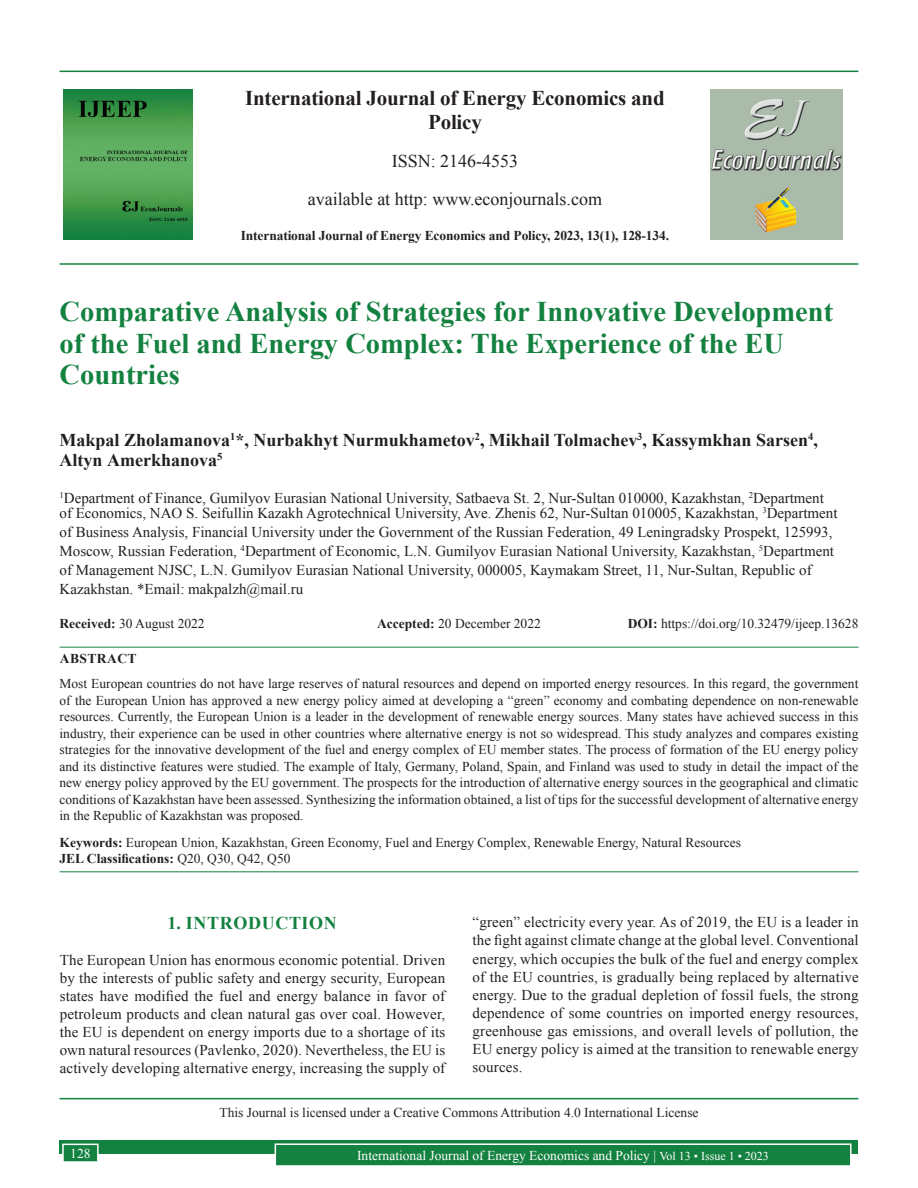
<style>
.page{position:relative;width:918px;height:1188px;background:#fff}
.page>*{position:absolute;margin:0;border:0;box-sizing:border-box;transform-origin:0 0}
.AFF{font:700 28.5px/31.5px "Times New Roman";color:#13813f}
.JN{font:700 21px/24px "Times New Roman";letter-spacing:-.01em;color:#231f20;text-align:center}
.AFF-2{font:700 18px/19.8px "Times New Roman";color:#231f20}
.ISSN{font:18px "Times New Roman";color:#231f20}
.t1{font:700 18px "Times New Roman";letter-spacing:.035em;color:#13813f}
.TX{font:15px/18.1px "Times New Roman";letter-spacing:.01em;color:#231f20;text-align:justify}
.AFF-3{font:15px/19px "Times New Roman";color:#231f20}
.ABS{font:13.5px/16.5px "Times New Roman";color:#231f20;text-align:justify}
.KWD{font:13.5px/16.2px "Times New Roman";color:#231f20}
.HIS{font:13.5px "Times New Roman";color:#231f20}
.CCA{font:13.5px "Times New Roman";color:#231f20}
.Folio{font:13.5px "Times New Roman";color:#fff}
.JD{font:700 13.5px "Times New Roman";letter-spacing:-.01em;color:#231f20}
.ABSH{font:700 13.5px "Times New Roman";letter-spacing:.035em;color:#231f20}
.s1{font-weight:700}
.s2{font-size:12px}
</style>
<div class="page">
<div style="left:60px;top:1140px;width:798px;height:13px;background:#13813f"></div>
<div style="left:275px;top:1144px;width:576px;height:22px;background:#13813f"></div>
<div style="left:275px;top:1143px;width:577px;height:24px;border:2px solid #fff"></div>
<div style="left:63px;top:1144px;width:35px;height:18px;background:#13813f"></div>
<div style="left:62px;top:1144px;width:37px;height:19px;border:2px solid #fff"></div>
<hr style="left:60px;top:71px;width:798px;height:1px;background:#13813f">
<hr style="left:60px;top:263px;width:798px;height:2px;background:#13813f">
<img style="left:64px;top:89px;width:129px;height:151px">
<img style="left:711px;top:89px;width:132px;height:150px">
<hr style="left:60px;top:647px;width:798px;height:1px;background:#13813f">
<hr style="left:60px;top:871px;width:798px;height:1px;background:#13813f">
<hr style="left:60px;top:1098px;width:798px;height:1px;background:#13813f">
<p class="JN" style="left:245px;top:85px;width:421px">International Journal of Energy Economics and<br>Policy</p>
<p class="ISSN" style="left:392px;top:148px;width:128px">ISSN: 2146-4553</p>
<p class="ISSN" style="left:308px;top:186px;width:296px">available at http: www.econjournals.com</p>
<p class="JD" style="left:241px;top:226px;width:430px">International Journal of Energy Economics and Policy, 2023, 13(1), 128-134.</p>
<p class="AFF" style="left:60px;top:295px;width:775px">Comparative Analysis of Strategies for Innovative Development of the Fuel and Energy Complex: The Experience of the EU<br>Countries</p>
<p class="AFF-2" style="left:60px;top:430px;width:760px">Makpal Zholamanova<sup>1</sup>*, Nurbakhyt Nurmukhametov<sup>2</sup>, Mikhail Tolmachev<sup>3</sup>, Kassymkhan Sarsen<sup>4</sup>,<br>Altyn Amerkhanova<sup>5</sup></p>
<p class="AFF-3" style="left:60px;top:490px;width:780px;line-height:15px"><sup>1</sup>Department of Finance, Gumilyov Eurasian National University, Satbaeva St. 2, Nur-Sultan 010000, Kazakhstan, <sup>2</sup>Department of Economics, NAO S. Seifullin Kazakh Agrotechnical University, Ave. Zhenis 62, Nur-Sultan 010005, Kazakhstan, <sup>3</sup>Department</p>
<p class="AFF-3" style="left:60px;top:522px;width:776px">of Business Analysis, Financial University under the Government of the Russian Federation, 49 Leningradsky Prospekt, 125993, Moscow, Russian Federation, <sup>4</sup>Department of Economic, L.N. Gumilyov Eurasian National University, Kazakhstan, <sup>5</sup>Department of Management NJSC, L.N. Gumilyov Eurasian National University, 000005, Kaymakam Street, 11, Nur-Sultan, Republic of Kazakhstan. *Email: makpalzh@mail.ru</p>
<p class="HIS" style="left:60px;top:614px;width:147px"><span class="s1">Received:</span> 30 August 2022</p>
<p class="HIS" style="left:377px;top:614px;width:165px"><span class="s1">Accepted:</span> 20 December 2022</p>
<p class="HIS" style="left:628px;top:614px;width:232px"><span class="s1">DOI:</span> https://doi.org/10.32479/ijeep.13628</p>
<p class="ABSH" style="left:60px;top:649px;width:78px">ABSTRACT</p>
<p class="ABS" style="left:60px;top:675px;width:800px">Most European countries do not have large reserves of natural resources and depend on imported energy resources. In this regard, the government of the European Union has approved a new energy policy aimed at developing a “green” economy and combating dependence on non-renewable resources. Currently, the European Union is a leader in the development of renewable energy sources. Many states have achieved success in this industry, their experience can be used in other countries where alternative energy is not so widespread. This study analyzes and compares existing strategies for the innovative development of the fuel and energy complex of EU member states. The process of formation of the EU energy policy and its distinctive features were studied. The example of Italy, Germany, Poland, Spain, and Finland was used to study in detail the impact of the new energy policy approved by the EU government. The prospects for the introduction of alternative energy sources in the geographical and climatic conditions of Kazakhstan have been assessed. Synthesizing the information obtained, a list of tips for the successful development of alternative energy in the Republic of Kazakhstan was proposed.</p>
<p class="KWD" style="left:60px;top:834px;width:683px"><span class="s1">Keywords:</span> European Union, Kazakhstan, Green Economy, Fuel and Energy Complex, Renewable Energy, Natural Resources<br><span class="s1">JEL Classifications:</span> Q20, Q30, Q42, Q50</p>
<p class="TX" style="left:473px;top:913px;width:388px">“green” electricity every year. As of 2019, the EU is a leader in the fight against climate change at the global level. Conventional energy, which occupies the bulk of the fuel and energy complex of the EU countries, is gradually being replaced by alternative energy. Due to the gradual depletion of fossil fuels, the strong dependence of some countries on imported energy resources, greenhouse gas emissions, and overall levels of pollution, the EU energy policy is aimed at the transition to renewable energy sources.</p>
<p class="CCA" style="left:219px;top:1103px;width:481px">This Journal is licensed under a Creative Commons Attribution 4.0 International License</p>
<h1 class="t1" style="left:168px;top:910px;width:171px">1. INTRODUCTION</h1>
<p class="TX" style="left:60px;top:951px;width:387px">The European Union has enormous economic potential. Driven by the interests of public safety and energy security, European states have modified the fuel and energy balance in favor of petroleum products and clean natural gas over coal. However, the EU is dependent on energy imports due to a shortage of its own natural resources (Pavlenko, 2020). Nevertheless, the EU is actively developing alternative energy, increasing the supply of</p>
<p class="Folio" style="left:70px;top:1144px;width:22px">128</p>
<p class="Folio" style="left:357px;top:1146px;width:413px">International Journal of Energy Economics and Policy | <span class="s2">Vol 13 • Issue 1 • 2023</span></p>
</div>
